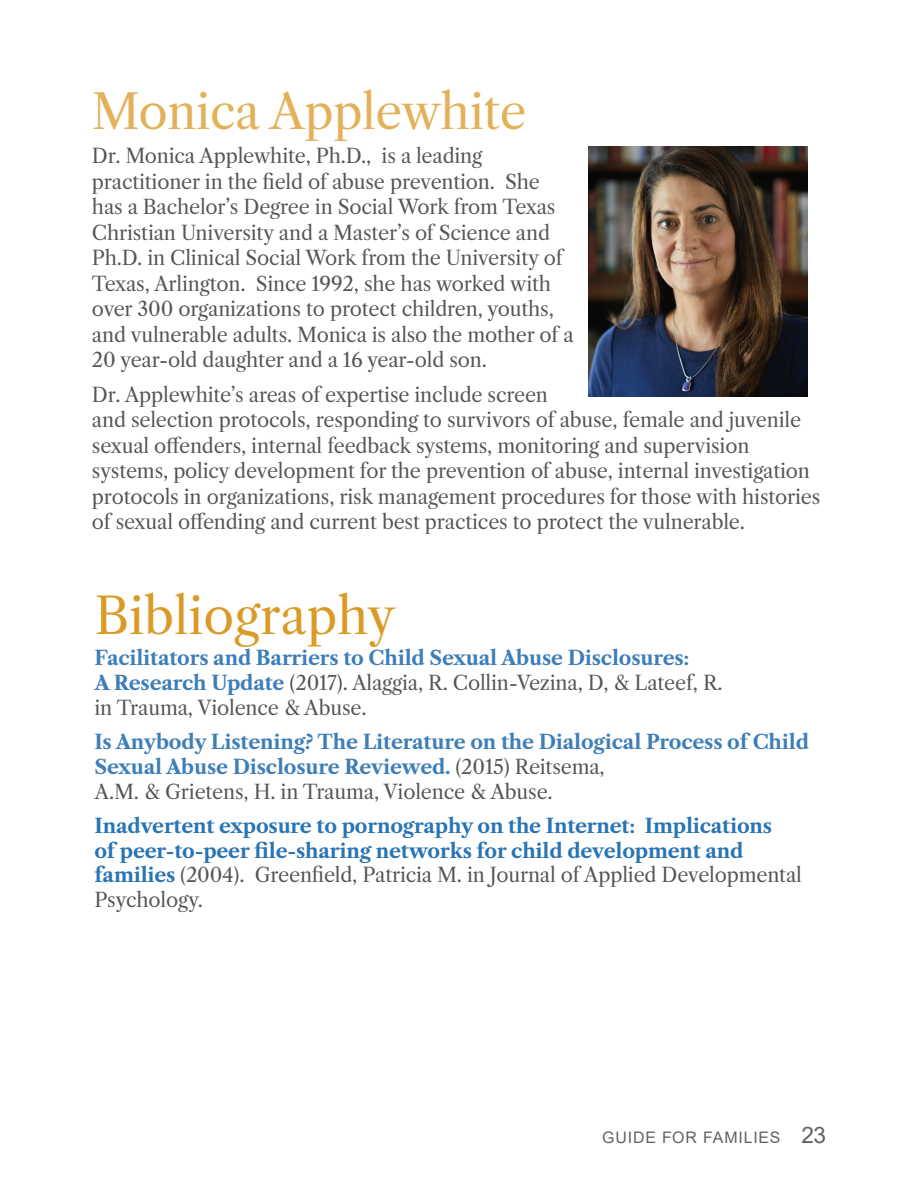
<style>
.page{position:relative;width:918px;height:1188px;background:#fff}
.page>*{position:absolute;margin:0;border:0;box-sizing:border-box;transform-origin:0 0}
.t1{font:49.95px "Libre Caslon Text";color:#da9b26}
.t2{font:47.7px "Libre Caslon Text";letter-spacing:-.01em;color:#e3b15a}
.t3{font:19.8px/25.5px "Libre Caslon Text";letter-spacing:-.01em;color:#545557}
.t4{font:700 19.8px/24.9px "Libre Caslon Text";letter-spacing:-.01em;color:#3e7eb8}
.t5{font:700 19.8px/24.9px "Libre Caslon Text";letter-spacing:-.01em;color:#2974b3}
.t6{font:15.9px "Arial";letter-spacing:.055em;color:#636366}
.s1{font-weight:400;color:#545557}
.s2{font-size:22.65px}
</style>
<div class="page">
<img style="left:588px;top:146px;width:220px;height:251px">
<h2 class="t2" style="left:92px;top:82px;width:436px">Monica Applewhite</h2>
<p class="t3" style="left:92px;top:143px;width:483px">Dr. Monica Applewhite, Ph.D., is a leading practitioner in the field of abuse prevention. She has a Bachelor’s Degree in Social Work from Texas Christian University and a Master’s of Science and Ph.D. in Clinical Social Work from the University of Texas, Arlington. Since 1992, she has worked with over 300 organizations to protect children, youths, and vulnerable adults. Monica is also the mother of a 20 year-old daughter and a 16 year-old son.</p>
<p class="t3" style="left:92px;top:382px;width:730px">Dr. Applewhite’s areas of expertise include screen<br>and selection protocols, responding to survivors of abuse, female and juvenile sexual offenders, internal feedback systems, monitoring and supervision systems, policy development for the prevention of abuse, internal investigation protocols in organizations, risk management procedures for those with histories of sexual offending and current best practices to protect the vulnerable.</p>
<h1 class="t1" style="left:94px;top:585px;width:303px">Bibliography</h1>
<p class="t4" style="left:94px;top:646px;width:630px">Facilitators and Barriers to Child Sexual Abuse Disclosures:<br>A Research Update <span class="s1">(2017). Alaggia, R. Collin-Vezina, D, &amp; Lateef, R. in Trauma, Violence &amp; Abuse.</span></p>
<p class="t4" style="left:94px;top:729px;width:716px">Is Anybody Listening? The Literature on the Dialogical Process of Child<br>Sexual Abuse Disclosure Reviewed. <span class="s1">(2015) Reitsema,<br>A.M. &amp; Grietens, H. in Trauma, Violence &amp; Abuse.</span></p>
<p class="t5" style="left:94px;top:813px;width:709px">Inadvertent exposure to pornography on the Internet: Implications<br>of peer-to-peer file-sharing networks for child development and families <span class="s1">(2004). Greenfield, Patricia M. in Journal of Applied Developmental Psychology.</span></p>
<p class="t6" style="left:602px;top:1127px;width:225px">GUIDE FOR FAMILIES <span class="s2">23</span></p>
</div>
